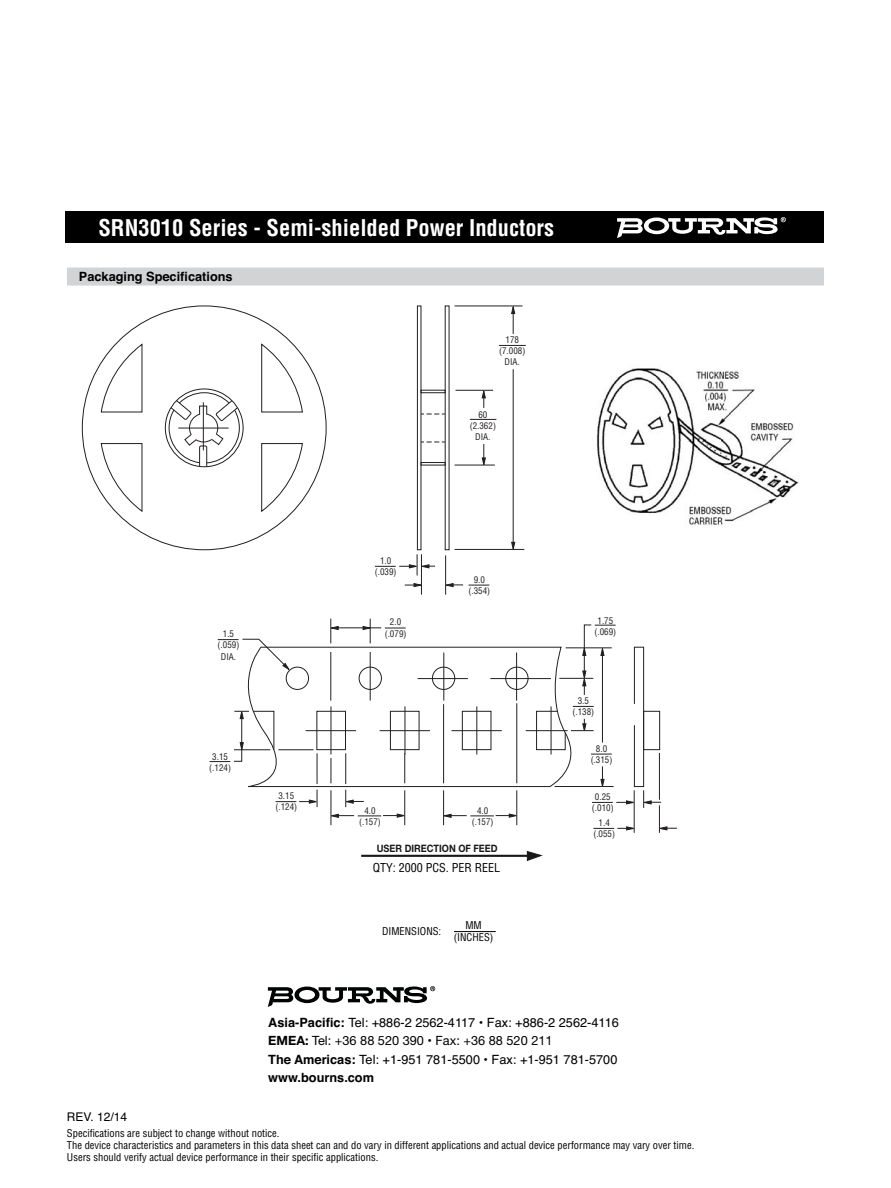
<style>
.page{position:relative;width:891px;height:1188px;background:#fff}
.page>*{position:absolute;margin:0;border:0;box-sizing:border-box;transform-origin:0 0}
.t1{font:700 condensed 22.5px "Helvetica";color:#fff}
.t2{font:12.75px/18.3px "Helvetica";color:#000}
.t3{font:12.75px "Helvetica Neue";color:#000}
.t4{font:700 12.75px "Helvetica";color:#000}
.t5{font:condensed 12px "Helvetica";color:#000}
.t6{font:12px "Helvetica";color:#000}
.t7{font:condensed 10.5px/12px "Helvetica";color:#000;text-align:center}
.t8{font:700 10.2px "Helvetica Neue";color:#191818;scale:.9 1}
.t9{font:condensed 9px/11.2px "Helvetica";color:#231f20;text-align:center}
.s1{font-weight:700}
</style>
<div class="page">
<div style="left:65px;top:212px;width:759px;height:31px;background:#000"></div>
<div style="left:67px;top:268px;width:757px;height:18px;background:#d1d3d4"></div>
<hr style="left:454px;top:931px;width:42px;height:1px;background:#000">
<svg style="left:268px;top:986px;width:167px;height:21px"></svg>
<svg style="left:617px;top:217px;width:169px;height:21px"></svg>
<hr style="left:361px;top:855px;width:169px;height:2px;background:#191818">
<svg style="left:527px;top:851px;width:15px;height:10px"></svg>
<svg style="left:247px;top:646px;width:289px;height:141px"></svg>
<div style="left:286px;top:667px;width:23px;height:23px;border:1px solid #231f20;border-radius:50%"></div>
<div style="left:359px;top:667px;width:23px;height:23px;border:1px solid #231f20;border-radius:50%"></div>
<div style="left:432px;top:667px;width:23px;height:23px;border:1px solid #231f20;border-radius:50%"></div>
<div style="left:505px;top:667px;width:23px;height:23px;border:1px solid #231f20;border-radius:50%"></div>
<div style="left:316px;top:711px;width:30px;height:39px;border:1px solid #231f20"></div>
<div style="left:390px;top:711px;width:29px;height:39px;border:1px solid #231f20"></div>
<div style="left:462px;top:711px;width:29px;height:39px;border:1px solid #231f20"></div>
<hr style="left:516px;top:653px;width:1px;height:48px;background:#231f20">
<hr style="left:490px;top:678px;width:61px;height:1px;background:#231f20">
<hr style="left:444px;top:653px;width:1px;height:48px;background:#231f20">
<hr style="left:418px;top:678px;width:50px;height:1px;background:#231f20">
<hr style="left:331px;top:706px;width:1px;height:49px;background:#231f20">
<hr style="left:306px;top:730px;width:50px;height:1px;background:#231f20">
<hr style="left:405px;top:706px;width:1px;height:49px;background:#231f20">
<hr style="left:380px;top:730px;width:50px;height:1px;background:#231f20">
<hr style="left:477px;top:706px;width:1px;height:49px;background:#231f20">
<hr style="left:451px;top:730px;width:51px;height:1px;background:#231f20">
<hr style="left:526px;top:730px;width:42px;height:1px;background:#231f20">
<hr style="left:404px;top:790px;width:1px;height:35px;background:#231f20">
<hr style="left:331px;top:790px;width:1px;height:35px;background:#231f20">
<hr style="left:404px;top:753px;width:1px;height:30px;background:#231f20">
<svg style="left:331px;top:758px;width:1px;height:25px"></svg>
<svg style="left:330px;top:814px;width:76px;height:4px"></svg>
<hr style="left:517px;top:790px;width:1px;height:35px;background:#231f20">
<hr style="left:443px;top:790px;width:1px;height:35px;background:#231f20">
<hr style="left:517px;top:703px;width:1px;height:80px;background:#231f20">
<hr style="left:443px;top:704px;width:1px;height:79px;background:#231f20">
<svg style="left:443px;top:814px;width:75px;height:4px"></svg>
<hr style="left:317px;top:753px;width:1px;height:31px;background:#231f20">
<hr style="left:345px;top:753px;width:1px;height:31px;background:#231f20">
<svg style="left:345px;top:790px;width:19px;height:17px"></svg>
<svg style="left:276px;top:790px;width:42px;height:17px"></svg>
<svg style="left:218px;top:638px;width:72px;height:33px"></svg>
<svg style="left:210px;top:710px;width:65px;height:52px"></svg>
<svg style="left:385px;top:628px;width:21px;height:1px"></svg>
<hr style="left:331px;top:652px;width:1px;height:49px;background:#231f20">
<hr style="left:370px;top:652px;width:1px;height:49px;background:#231f20">
<svg style="left:330px;top:619px;width:9px;height:24px"></svg>
<svg style="left:363px;top:619px;width:9px;height:24px"></svg>
<hr style="left:337px;top:627px;width:44px;height:1px;background:#231f20">
<hr style="left:278px;top:750px;width:36px;height:1px;background:#231f20">
<svg style="left:536px;top:624px;width:141px;height:209px"></svg>
<hr style="left:659px;top:753px;width:1px;height:47px;background:#231f20">
<svg style="left:100px;top:343px;width:43px;height:70px"></svg>
<svg style="left:100px;top:443px;width:43px;height:70px"></svg>
<svg style="left:261px;top:343px;width:42px;height:70px"></svg>
<svg style="left:261px;top:443px;width:42px;height:70px"></svg>
<svg style="left:168px;top:392px;width:72px;height:75px"></svg>
<div style="left:417px;top:306px;width:4px;height:244px;border:1px solid #231f20"></div>
<div style="left:421px;top:390px;width:25px;height:3px;border:1px solid #231f20"></div>
<div style="left:421px;top:462px;width:25px;height:3px;border:1px solid #231f20"></div>
<svg style="left:421px;top:414px;width:24px;height:1px"></svg>
<svg style="left:421px;top:442px;width:24px;height:1px"></svg>
<hr style="left:455px;top:549px;width:69px;height:1px;background:#231f20">
<hr style="left:513px;top:369px;width:1px;height:175px;background:#231f20">
<svg style="left:511px;top:542px;width:4px;height:8px"></svg>
<svg style="left:511px;top:305px;width:4px;height:29px"></svg>
<svg style="left:499px;top:345px;width:27px;height:1px"></svg>
<hr style="left:455px;top:306px;width:67px;height:1px;background:#231f20">
<hr style="left:455px;top:465px;width:40px;height:1px;background:#231f20">
<svg style="left:482px;top:444px;width:4px;height:22px"></svg>
<svg style="left:482px;top:389px;width:4px;height:19px"></svg>
<svg style="left:470px;top:419px;width:26px;height:1px"></svg>
<hr style="left:455px;top:390px;width:38px;height:1px;background:#231f20">
<hr style="left:421px;top:554px;width:1px;height:41px;background:#231f20">
<svg style="left:375px;top:554px;width:60px;height:21px"></svg>
<svg style="left:469px;top:585px;width:20px;height:1px"></svg>
<hr style="left:445px;top:555px;width:1px;height:40px;background:#231f20">
<svg style="left:445px;top:583px;width:18px;height:4px"></svg>
<svg style="left:405px;top:583px;width:16px;height:4px"></svg>
<img style="left:597px;top:368px;width:202px;height:157px">
<h1 class="t1" style="left:123px;top:218px;width:235px">F0504 Series - Line Filter</h1>
<p class="t4" style="left:79px;top:272px;width:155px">Packaging Specifications</p>
<h1 class="t1" style="left:98px;top:219px;width:457px">SRN3010 Series - Semi-shielded Power Inductors</h1>
<p class="t9" style="left:499px;top:335px;width:28px">178 (7.008)<br>DIA.</p>
<p class="t9" style="left:470px;top:409px;width:28px">60 (2.362)<br>DIA.</p>
<p class="t9" style="left:218px;top:629px;width:23px">1.5 (.059)<br>DIA.</p>
<p class="t9" style="left:209px;top:752px;width:23px">3.15 (.124)</p>
<p class="t9" style="left:275px;top:791px;width:23px">3.15 (.124)</p>
<p class="t9" style="left:375px;top:556px;width:23px">1.0 (.039)</p>
<p class="t9" style="left:385px;top:617px;width:23px">2.0 (.079)</p>
<p class="t9" style="left:468px;top:574px;width:23px">9.0 (.354)</p>
<p class="t9" style="left:359px;top:806px;width:23px">4.0 (.157)</p>
<p class="t9" style="left:472px;top:806px;width:23px">4.0 (.157)</p>
<p class="t8" style="left:377px;top:844px;width:136px">USER DIRECTION OF FEED</p>
<p class="t5" style="left:373px;top:863px;width:129px">QTY: 2000 PCS. PER REEL</p>
<p class="t7" style="left:382px;top:926px;width:61px">DIMENSIONS:</p>
<p class="t7" style="left:454px;top:920px;width:41px;line-height:12.6px">MM (INCHES)</p>
<p class="t9" style="left:595px;top:615px;width:23px">1.75 (.069)</p>
<p class="t9" style="left:573px;top:696px;width:23px">3.5 (.138)</p>
<p class="t9" style="left:591px;top:743px;width:23px">8.0 (.315)</p>
<p class="t9" style="left:592px;top:792px;width:23px">0.25 (.010)</p>
<p class="t9" style="left:593px;top:818px;width:23px">1.4 (.055)</p>
<p class="t2" style="left:268px;top:1015px;width:352px"><span class="s1">Asia-Pacific:</span> Tel: +886-2 2562-4117 • Fax: +886-2 2562-4116</p>
<p class="t3" style="left:268px;top:1033px;width:286px"><span class="s1">EMEA:</span> Tel: +36 88 520 390 • Fax: +36 88 520 211</p>
<p class="t2" style="left:268px;top:1051px;width:351px"><span class="s1">The Americas:</span> Tel: +1-951 781-5500 • Fax: +1-951 781-5700 <span class="s1">www.bourns.com</span></p>
<p class="t6" style="left:67px;top:1112px;width:62px">REV. 12/14</p>
<p class="t7" style="left:67px;top:1128px;width:629px;text-align:left">Specifications are subject to change without notice.<br>The device characteristics and parameters in this data sheet can and do vary in different applications and actual device performance may vary over time.<br>Users should verify actual device performance in their specific applications.</p>
</div>
